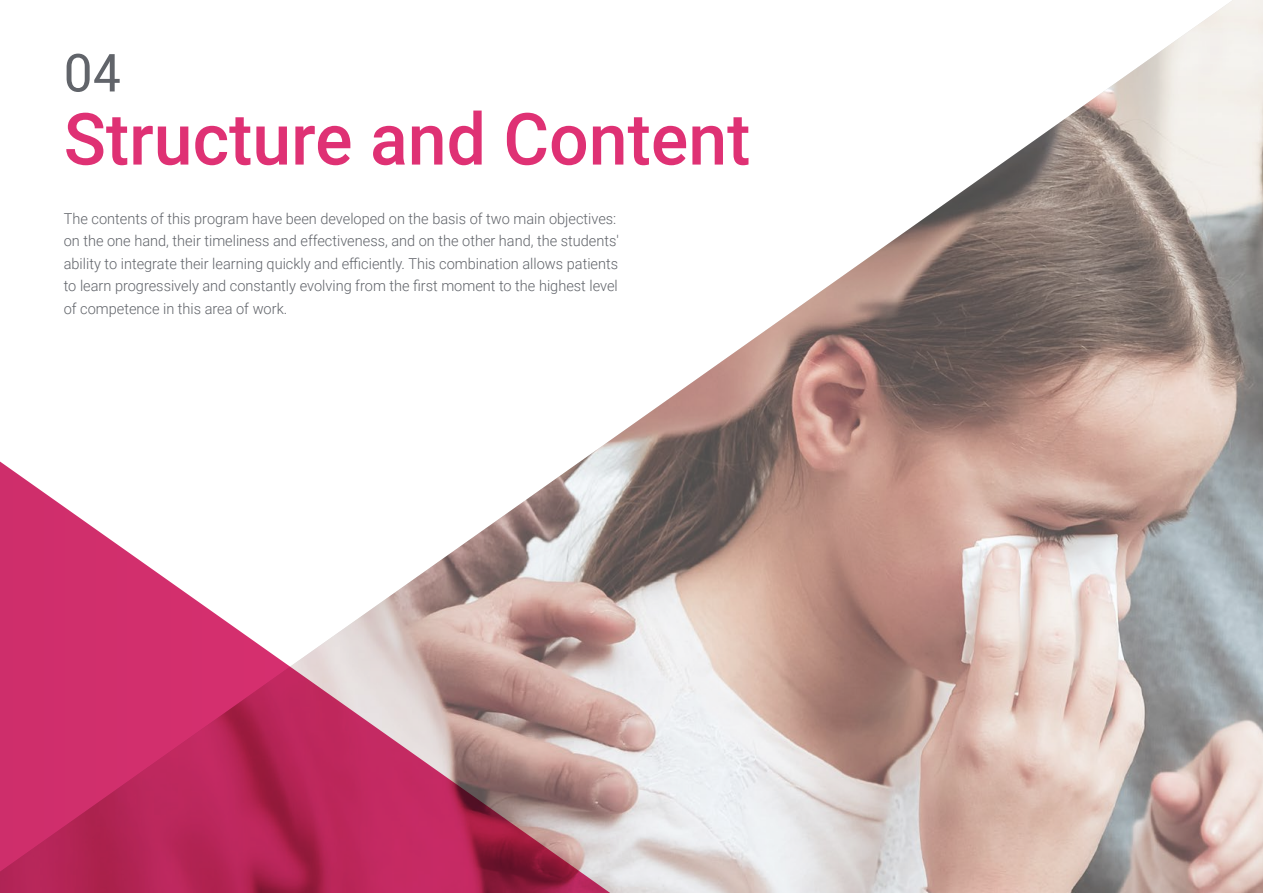
<style>
.page{position:relative;width:1263px;height:893px;background:#fff}
.page>*{position:absolute;margin:0;border:0;box-sizing:border-box;transform-origin:0 0}
.t1{font:500 72px "Roboto";color:#df3174}
.t2{font:52.5px "Roboto";color:#61646a}
.t3{font:300 15px/22.5px "Roboto";color:#61646a}
</style>
<div class="page">
<img style="left:602px;top:0;width:661px;height:893px">
<svg style="left:0;top:446px;width:640px;height:447px"></svg>
<h2 class="t2" style="left:64px;top:36px;width:59px">04</h2>
<h1 class="t1" style="left:64px;top:89px;width:688px">Structure and Content</h1>
<p class="t3" style="left:64px;top:207px;width:557px">The contents of this program have been developed on the basis of two main objectives: on the one hand, their timeliness and effectiveness, and on the other hand, the students' ability to integrate their learning quickly and efficiently. This combination allows patients to learn progressively and constantly evolving from the first moment to the highest level of competence in this area of work.</p>
</div>
